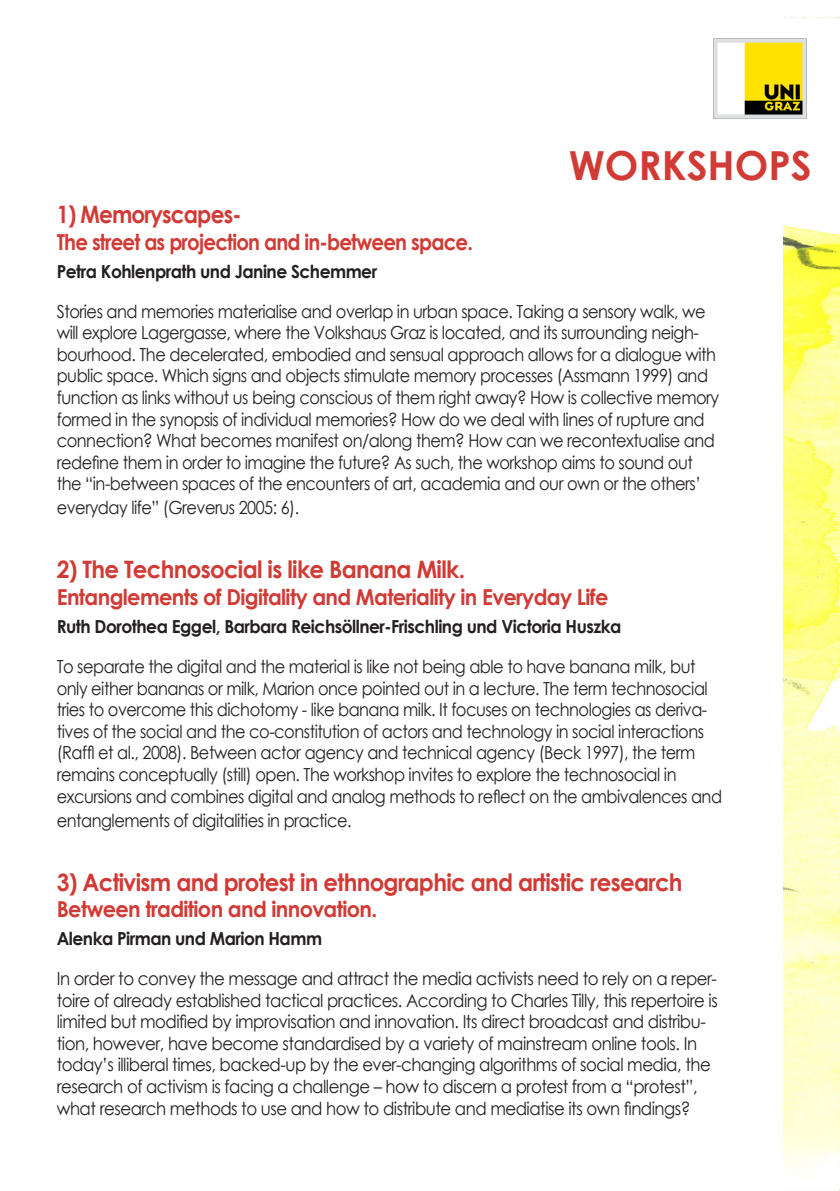
<style>
.page{position:relative;width:840px;height:1191px;background:#fff}
.page>*{position:absolute;margin:0;border:0;box-sizing:border-box;transform-origin:0 0}
.t1{font:700 40px "Century Gothic";color:#d13a35}
.t2{font:700 24px "Century Gothic";letter-spacing:-.03em;color:#d13a35;scale:.95 1}
.t3{font:700 24px "Century Gothic";letter-spacing:-.03em;color:#d13a35;scale:.9 1}
.t4{font:700 22px "Century Gothic";letter-spacing:-.03em;color:#d13a35;scale:.95 1}
.t5{font:700 22px "Century Gothic";letter-spacing:-.03em;color:#d13a35;scale:.9 1}
.t6{font:18px/21.6px "Century Gothic";letter-spacing:-.03em;color:#231f20;scale:.9 1}
.t7{font:18px/21.6px "Century Gothic";letter-spacing:-.03em;color:#231f20;scale:.92 1}
.t8{font:700 18px "Century Gothic";letter-spacing:-.03em;color:#231f20;scale:.95 1}
</style>
<div class="page">
<img style="left:783px;top:17px;width:56px;height:1174px">
<img style="left:713px;top:37px;width:94px;height:83px">
<p class="t1" style="left:568px;top:135px;width:244px">WORKSHOPS</p>
<p class="t3" style="left:57px;top:196px;width:206px">1) Memoryscapes-</p>
<p class="t5" style="left:57px;top:225px;width:463px">The street as projection and in-between space.</p>
<p class="t8" style="left:57px;top:257px;width:338px">Petra Kohlenprath und Janine Schemmer</p>
<p class="t6" style="left:57px;top:300px;width:737px">Stories and memories materialise and overlap in urban space. Taking a sensory walk, we will explore Lagergasse, where the Volkshaus Graz is located, and its surrounding neigh&shy;bourhood. The decelerated, embodied and sensual approach allows for a dialogue with public space. Which signs and objects stimulate memory processes (Assmann 1999) and function as links without us being conscious of them right away? How is collective memory formed in the synopsis of individual memories? How do we deal with lines of rupture and connection? What becomes manifest on/along them? How can we recontextualise and redefine them in order to imagine the future? As such, the workshop aims to sound out the “in-between spaces of the encounters of art, academia and our own or the others’</p>
<p class="t6" style="left:57px;top:497px;width:271px">everyday life” (Greverus 2005: 6).</p>
<p class="t2" style="left:57px;top:551px;width:431px">2) The Technosocial is like Banana Milk.</p>
<p class="t4" style="left:57px;top:580px;width:582px">Entanglements of Digitality and Materiality in Everyday Life</p>
<p class="t8" style="left:57px;top:612px;width:595px">Ruth Dorothea Eggel, Barbara Reichsöllner-Frischling und Victoria Huszka</p>
<p class="t6" style="left:57px;top:655px;width:740px">To separate the digital and the material is like not being able to have banana milk, but only either bananas or milk, Marion once pointed out in a lecture. The term technosocial tries to overcome this dichotomy - like banana milk. It focuses on technologies as deriva&shy;tives of the social and the co-constitution of actors and technology in social interactions (Raffl et al., 2008). Between actor agency and technical agency (Beck 1997), the term remains conceptually (still) open. The workshop invites to explore the technosocial in excursions and combines digital and analog methods to reflect on the ambivalences and</p>
<p class="t6" style="left:57px;top:809px;width:329px">entanglements of digitalities in practice.</p>
<p class="t2" style="left:57px;top:863px;width:660px">3) Activism and protest in ethnographic and artistic research</p>
<p class="t4" style="left:57px;top:892px;width:339px">Between tradition and innovation.</p>
<p class="t8" style="left:57px;top:924px;width:281px">Alenka Pirman und Marion Hamm</p>
<p class="t7" style="left:57px;top:967px;width:719px">In order to convey the message and attract the media activists need to rely on a reper&shy;toire of already established tactical practices. According to Charles Tilly, this repertoire is limited but modified by improvisation and innovation. Its direct broadcast and distribu&shy;tion, however, have become standardised by a variety of mainstream online tools. In today’s illiberal times, backed-up by the ever-changing algorithms of social media, the research of activism is facing a challenge – how to discern a protest from a “protest”, what research methods to use and how to distribute and mediatise its own findings?</p>
</div>
